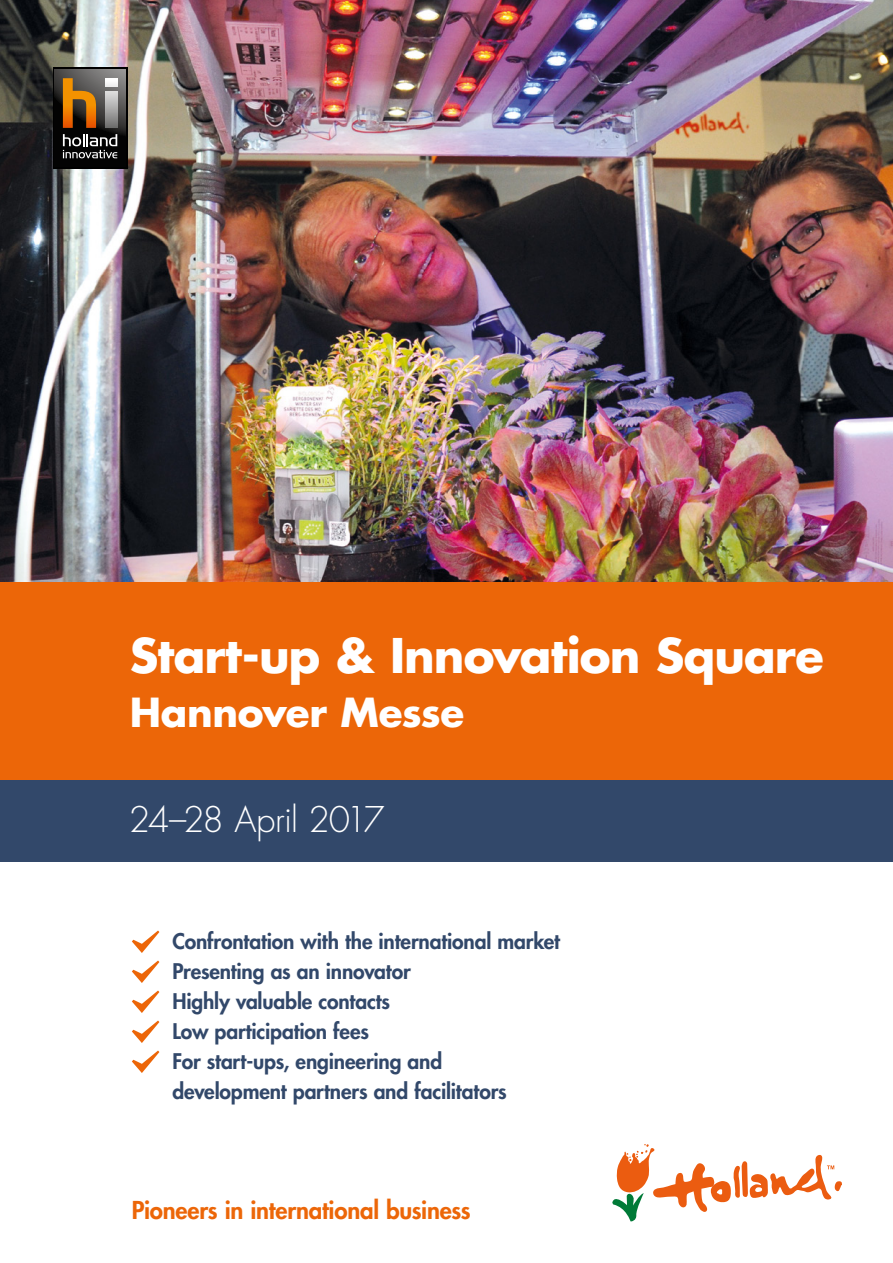
<style>
.page{position:relative;width:893px;height:1263px;background:#fff}
.page>*{position:absolute;margin:0;border:0;box-sizing:border-box;transform-origin:0 0}
.t1{font:700 46.5px "Futura";letter-spacing:-.02em;color:#fff}
.t2{font:700 39px "Futura";letter-spacing:-.01em;color:#fff}
.t3{font:300 34.5px "Futura";letter-spacing:-.035em;color:#fff}
.t4{font:800 24px "Futura";letter-spacing:-.01em;color:#ec6608}
.t5{font:800 21px/30px "Futura";letter-spacing:-.005em;color:#32486a}
</style>
<div class="page">
<img style="left:0;top:0;width:893px;height:583px">
<div style="left:0;top:583px;width:893px;height:198px;background:#ec6608"></div>
<svg style="left:53px;top:68px;width:74px;height:101px"></svg>
<svg style="left:55px;top:70px;width:71px;height:97px;background:#343333"></svg>
<svg style="left:63px;top:78px;width:33px;height:50px;background:#a06218"></svg>
<svg style="left:63px;top:134px;width:54px;height:24px"></svg>
<svg style="left:106px;top:92px;width:11px;height:36px"></svg>
<svg style="left:106px;top:78px;width:11px;height:9px"></svg>
<div style="left:0;top:781px;width:893px;height:81px;background:#32486a"></div>
<svg style="left:132px;top:930px;width:27px;height:23px"></svg>
<svg style="left:132px;top:960px;width:27px;height:23px"></svg>
<svg style="left:132px;top:990px;width:27px;height:23px"></svg>
<svg style="left:132px;top:1020px;width:27px;height:23px"></svg>
<svg style="left:132px;top:1050px;width:27px;height:23px"></svg>
<svg style="left:612px;top:1144px;width:230px;height:77px"></svg>
<h1 class="t1" style="left:130px;top:624px;width:695px">Start-up &amp; Innovation Square</h1>
<h2 class="t2" style="left:130px;top:687px;width:336px">Hannover Messe</h2>
<h3 class="t3" style="left:129px;top:798px;width:257px">24–28 April 2017</h3>
<p class="t5" style="left:172px;top:926px;width:389px">Confrontation with the international market<br>Presenting as an innovator<br>Highly valuable contacts<br>Low participation fees<br>For start-ups, engineering and development partners and facilitators</p>
<p class="t4" style="left:132px;top:1195px;width:340px">Pioneers in international business</p>
</div>
